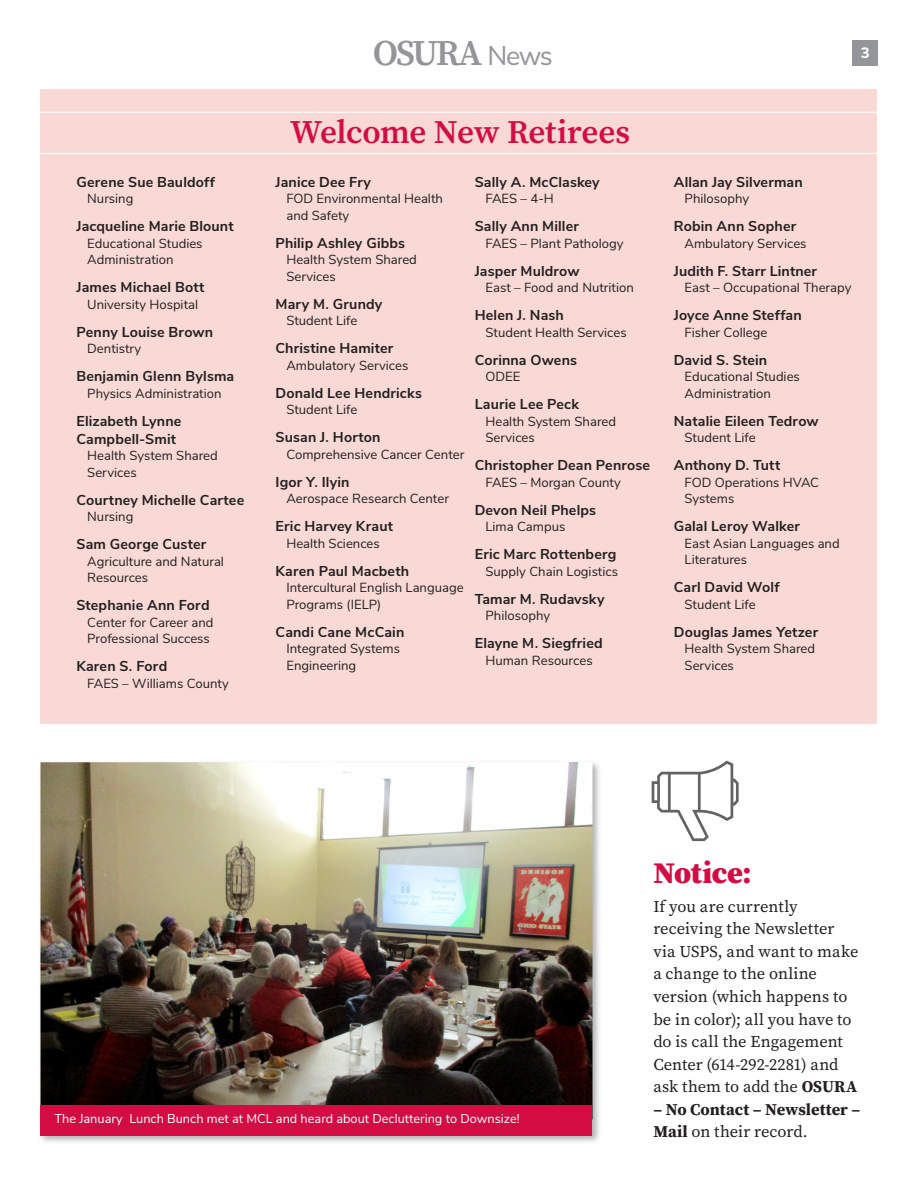
<style>
.page{position:relative;width:918px;height:1188px;background:#fff}
.page>*{position:absolute;margin:0;border:0;box-sizing:border-box;transform-origin:0 0}
.t1{font:600 36px "Buckeye Serif";letter-spacing:-.065em;color:#939598}
.t2{font:600 33px "Buckeye Serif";letter-spacing:-.01em;color:#d20d44}
.t3{font:900 30px "Buckeye Serif 2";letter-spacing:-.01em;color:#d20d44}
.t4{font:16.5px/22.5px "Buckeye Serif 2";color:#231f20}
.t5{font:700 16.5px/22.5px "Buckeye Serif 2";color:#231f20}
.t6{font:800 15px "Buckeye Sans";color:#fff}
.t7{font:700 14.25px/18px "Buckeye Sans";letter-spacing:.01em;color:#231f20}
.t8{font:13.2px/16.5px "Buckeye Sans";color:#231f20}
.t9{font:12.75px "Buckeye Sans";color:#fff}
.s1{font-family:"Buckeye Sans";font-weight:400;font-size:27px}
.s2{font-weight:700}
.s3{font-weight:400}
</style>
<div class="page">
<div style="left:853px;top:40px;width:25px;height:26px;background:#939598"></div>
<div style="left:37px;top:759px;width:565px;height:386px;background:#231f20;opacity:.35"></div>
<img style="left:40px;top:762px;width:552px;height:343px">
<div style="left:40px;top:1105px;width:552px;height:30px;background:#d20d44"></div>
<div style="left:40px;top:89px;width:838px;height:635px;background:#f8d9d5"></div>
<hr style="left:18px;top:112px;width:876px;height:1px;background:#fff">
<hr style="left:18px;top:153px;width:876px;height:1px;background:#fff">
<svg style="left:652px;top:761px;width:87px;height:80px"></svg>
<h1 class="t1" style="left:373px;top:28px;width:181px">OSURA <span class="s1">News</span></h1>
<p class="t6" style="left:861px;top:42px;width:10px">3</p>
<p class="t7" style="left:76px;top:172px;width:140px">Gerene Sue Bauldoff</p>
<p class="t8" style="left:87px;top:190px;width:48px">Nursing</p>
<p class="t7" style="left:76px;top:216px;width:159px">Jacqueline Marie Blount</p>
<p class="t8" style="left:87px;top:234px;width:117px">Educational Studies<br>Administration</p>
<p class="t7" style="left:76px;top:277px;width:129px">James Michael Bott</p>
<p class="t8" style="left:87px;top:295px;width:112px">University Hospital</p>
<p class="t7" style="left:76px;top:322px;width:138px">Penny Louise Brown</p>
<p class="t8" style="left:87px;top:340px;width:56px">Dentistry</p>
<p class="t7" style="left:76px;top:366px;width:159px">Benjamin Glenn Bylsma</p>
<p class="t8" style="left:87px;top:384px;width:136px">Physics Administration</p>
<p class="t7" style="left:76px;top:411px;width:106px">Elizabeth Lynne<br>Campbell-Smit</p>
<p class="t8" style="left:87px;top:446px;width:132px">Health System Shared<br>Services</p>
<p class="t7" style="left:76px;top:490px;width:169px">Courtney Michelle Cartee</p>
<p class="t8" style="left:87px;top:507px;width:48px">Nursing</p>
<p class="t7" style="left:76px;top:534px;width:131px">Sam George Custer</p>
<p class="t8" style="left:87px;top:552px;width:138px">Agriculture and Natural<br>Resources</p>
<p class="t7" style="left:76px;top:595px;width:135px">Stephanie Ann Ford</p>
<p class="t8" style="left:87px;top:613px;width:128px">Center for Career and<br>Professional Success</p>
<p class="t7" style="left:76px;top:656px;width:92px">Karen S. Ford</p>
<p class="t8" style="left:87px;top:674px;width:143px">FAES – Williams County</p>
<h2 class="t2" style="left:290px;top:110px;width:342px">Welcome New Retirees</h2>
<p class="t7" style="left:276px;top:172px;width:97px">Janice Dee Fry</p>
<p class="t8" style="left:286px;top:190px;width:158px">FOD Environmental Health and Safety</p>
<p class="t7" style="left:276px;top:233px;width:131px">Philip Ashley Gibbs</p>
<p class="t8" style="left:286px;top:251px;width:132px">Health System Shared<br>Services</p>
<p class="t7" style="left:276px;top:294px;width:108px">Mary M. Grundy</p>
<p class="t8" style="left:286px;top:312px;width:73px">Student Life</p>
<p class="t7" style="left:276px;top:338px;width:119px">Christine Hamiter</p>
<p class="t8" style="left:286px;top:356px;width:123px">Ambulatory Services</p>
<p class="t7" style="left:276px;top:383px;width:148px">Donald Lee Hendricks</p>
<p class="t8" style="left:286px;top:401px;width:73px">Student Life</p>
<p class="t7" style="left:276px;top:427px;width:106px">Susan J. Horton</p>
<p class="t8" style="left:286px;top:445px;width:179px">Comprehensive Cancer Center</p>
<p class="t7" style="left:276px;top:472px;width:76px">Igor Y. Ilyin</p>
<p class="t8" style="left:286px;top:489px;width:164px">Aerospace Research Center</p>
<p class="t7" style="left:276px;top:516px;width:119px">Eric Harvey Kraut</p>
<p class="t8" style="left:286px;top:534px;width:95px">Health Sciences</p>
<p class="t7" style="left:276px;top:561px;width:135px">Karen Paul Macbeth</p>
<p class="t8" style="left:286px;top:578px;width:179px">Intercultural English Language<br>Programs (IELP)</p>
<p class="t7" style="left:276px;top:622px;width:130px">Candi Cane McCain</p>
<p class="t8" style="left:286px;top:639px;width:115px">Integrated Systems<br>Engineering</p>
<p class="t7" style="left:475px;top:172px;width:126px">Sally A. McClaskey</p>
<p class="t8" style="left:486px;top:190px;width:70px">FAES – 4-H</p>
<p class="t7" style="left:475px;top:216px;width:106px">Sally Ann Miller</p>
<p class="t8" style="left:486px;top:234px;width:139px">FAES – Plant Pathology</p>
<p class="t7" style="left:475px;top:261px;width:106px">Jasper Muldrow</p>
<p class="t8" style="left:486px;top:279px;width:150px">East – Food and Nutrition</p>
<p class="t7" style="left:475px;top:305px;width:91px">Helen J. Nash</p>
<p class="t8" style="left:486px;top:323px;width:143px">Student Health Services</p>
<p class="t7" style="left:475px;top:350px;width:104px">Corinna Owens</p>
<p class="t8" style="left:486px;top:368px;width:37px">ODEE</p>
<p class="t7" style="left:475px;top:394px;width:106px">Laurie Lee Peck</p>
<p class="t8" style="left:486px;top:412px;width:132px">Health System Shared<br>Services</p>
<p class="t7" style="left:475px;top:455px;width:177px">Christopher Dean Penrose</p>
<p class="t8" style="left:486px;top:473px;width:137px">FAES – Morgan County</p>
<p class="t7" style="left:475px;top:500px;width:123px">Devon Neil Phelps</p>
<p class="t8" style="left:486px;top:517px;width:81px">Lima Campus</p>
<p class="t7" style="left:475px;top:544px;width:143px">Eric Marc Rottenberg</p>
<p class="t8" style="left:486px;top:562px;width:134px">Supply Chain Logistics</p>
<p class="t7" style="left:475px;top:589px;width:132px">Tamar M. Rudavsky</p>
<p class="t8" style="left:486px;top:606px;width:66px">Philosophy</p>
<p class="t7" style="left:475px;top:633px;width:129px">Elayne M. Siegfried</p>
<p class="t8" style="left:486px;top:651px;width:109px">Human Resources</p>
<p class="t7" style="left:674px;top:172px;width:130px">Allan Jay Silverman</p>
<p class="t8" style="left:685px;top:190px;width:66px">Philosophy</p>
<p class="t7" style="left:674px;top:216px;width:124px">Robin Ann Sopher</p>
<p class="t8" style="left:685px;top:234px;width:123px">Ambulatory Services</p>
<p class="t7" style="left:674px;top:261px;width:145px">Judith F. Starr Lintner</p>
<p class="t8" style="left:685px;top:279px;width:168px">East – Occupational Therapy</p>
<p class="t7" style="left:674px;top:305px;width:129px">Joyce Anne Steffan</p>
<p class="t8" style="left:685px;top:323px;width:84px">Fisher College</p>
<p class="t7" style="left:674px;top:350px;width:95px">David S. Stein</p>
<p class="t8" style="left:685px;top:368px;width:117px">Educational Studies<br>Administration</p>
<p class="t7" style="left:674px;top:411px;width:146px">Natalie Eileen Tedrow</p>
<p class="t8" style="left:685px;top:428px;width:73px">Student Life</p>
<p class="t7" style="left:674px;top:455px;width:108px">Anthony D. Tutt</p>
<p class="t8" style="left:685px;top:473px;width:136px">FOD Operations HVAC<br>Systems</p>
<p class="t7" style="left:674px;top:516px;width:128px">Galal Leroy Walker</p>
<p class="t8" style="left:685px;top:534px;width:157px">East Asian Languages and<br>Literatures</p>
<p class="t7" style="left:674px;top:577px;width:107px">Carl David Wolf</p>
<p class="t8" style="left:685px;top:595px;width:73px">Student Life</p>
<p class="t7" style="left:674px;top:622px;width:146px">Douglas James Yetzer</p>
<p class="t8" style="left:685px;top:639px;width:132px">Health System Shared<br>Services</p>
<p class="t9" style="left:54px;top:1109px;width:467px">The January Lunch Bunch met at MCL and heard about Decluttering to Downsize!</p>
<h3 class="t3" style="left:653px;top:855px;width:100px">Notice:</h3>
<p class="t4" style="left:653px;top:896px;width:207px">If you are currently receiving the Newsletter via USPS, and want to make a change to the online version (which happens to be in color); all you have to do is call the Engagement<br>Center (614-292-2281) and ask them to add the <span class="s2">OSURA</span></p>
<p class="t5" style="left:653px;top:1098px;width:209px">– No Contact – Newsletter –<br>Mail <span class="s3">on their record.</span></p>
</div>
